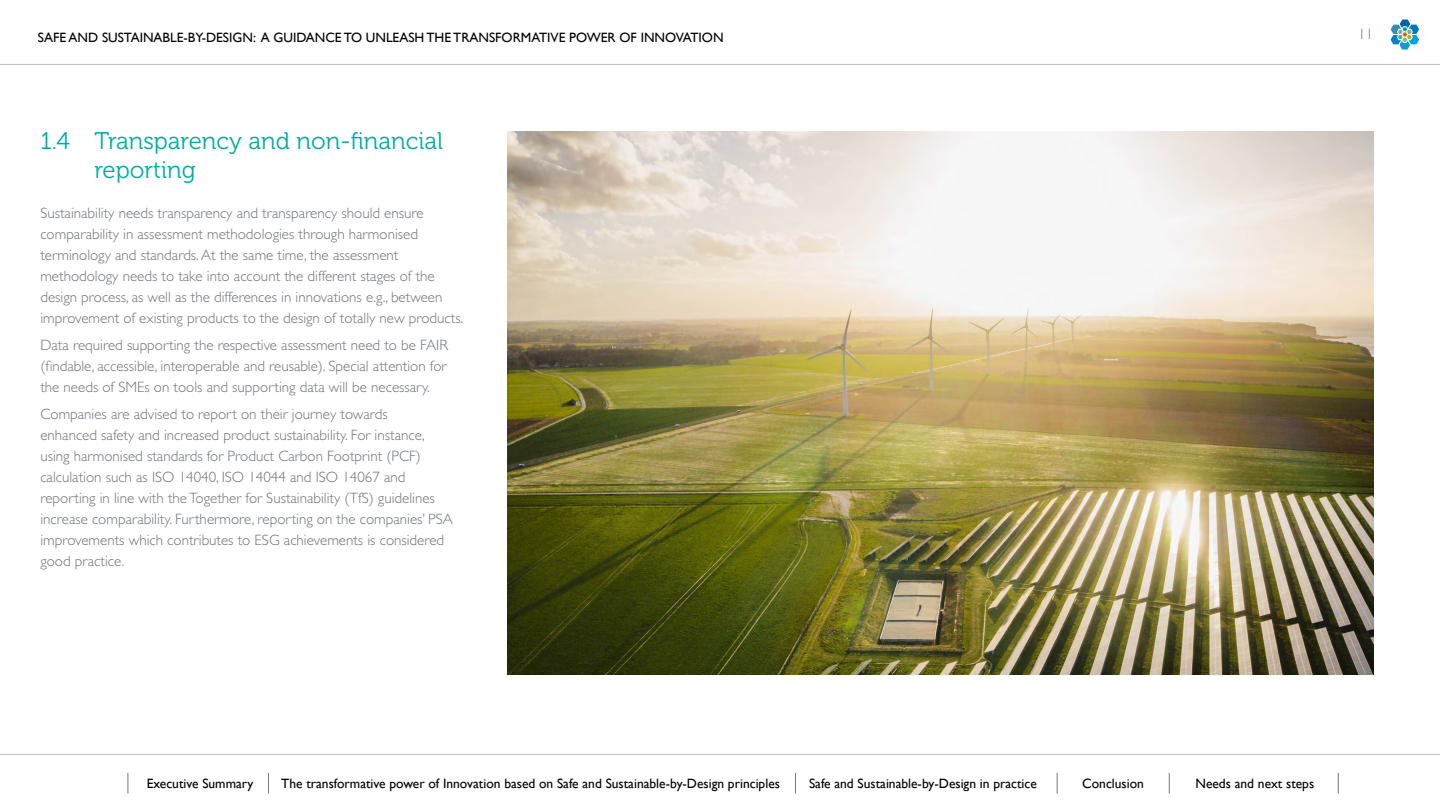
<style>
.page{position:relative;width:1440px;height:810px;background:#fff}
.page>*{position:absolute;margin:0;border:0;box-sizing:border-box;transform-origin:0 0}
.t1{font:24px/28.8px "Museo 300";color:#00aca1}
.t2{font:300 15px/21px "Gill Sans Std";color:#69747a}
.t3{font:13.5px "Gill Sans";color:#000}
</style>
<div class="page">
<hr style="left:0;top:754px;width:1440px;height:1px;background:#bcbfc2">
<hr style="left:0;top:64px;width:1440px;height:1px;background:#bcbfc2">
<svg style="left:128px;top:773px;width:1px;height:21px"></svg>
<svg style="left:268px;top:773px;width:1px;height:21px"></svg>
<svg style="left:795px;top:773px;width:1px;height:21px"></svg>
<svg style="left:1057px;top:773px;width:1px;height:21px"></svg>
<svg style="left:1169px;top:773px;width:1px;height:21px"></svg>
<svg style="left:1338px;top:773px;width:1px;height:21px"></svg>
<svg style="left:1390px;top:19px;width:30px;height:31px"></svg>
<img style="left:508px;top:131px;width:865px;height:544px">
<p class="t3" style="left:38px;top:30px;width:687px">SAFE AND SUSTAINABLE-BY-DESIGN: A GUIDANCE TO UNLEASH THE TRANSFORMATIVE POWER OF INNOVATION</p>
<p class="t2" style="left:1358px;top:23px;width:16px">11</p>
<h1 class="t1" style="left:94px;top:127px;width:350px;text-indent:-54px">1.4 Transparency and non-financial reporting</h1>
<p class="t2" style="left:40px;top:202px;width:424px">Sustainability needs transparency and transparency should ensure comparability in assessment methodologies through harmonised terminology and standards. At the same time, the assessment methodology needs to take into account the different stages of the design process, as well as the differences in innovations e.g., between improvement of existing products to the design of totally new products.</p>
<p class="t2" style="left:40px;top:334px;width:409px;text-align:justify">Data required supporting the respective assessment need to be FAIR (findable, accessible, interoperable and reusable). Special attention for the needs of SMEs on tools and supporting data will be necessary.</p>
<p class="t2" style="left:40px;top:403px;width:414px">Companies are advised to report on their journey towards<br>enhanced safety and increased product sustainability. For instance, using harmonised standards for Product Carbon Footprint (PCF) calculation such as ISO 14040, ISO 14044 and ISO 14067 and reporting in line with the Together for Sustainability (TfS) guidelines increase comparability. Furthermore, reporting on the companies’ PSA improvements which contributes to ESG achievements is considered good practice.</p>
<p class="t3" style="left:147px;top:775px;width:108px">Executive Summary</p>
<p class="t3" style="left:281px;top:775px;width:500px">The transformative power of Innovation based on Safe and Sustainable-by-Design principles</p>
<p class="t3" style="left:809px;top:775px;width:229px">Safe and Sustainable-by-Design in practice</p>
<p class="t3" style="left:1082px;top:775px;width:63px">Conclusion</p>
<p class="t3" style="left:1195px;top:775px;width:120px">Needs and next steps</p>
</div>
